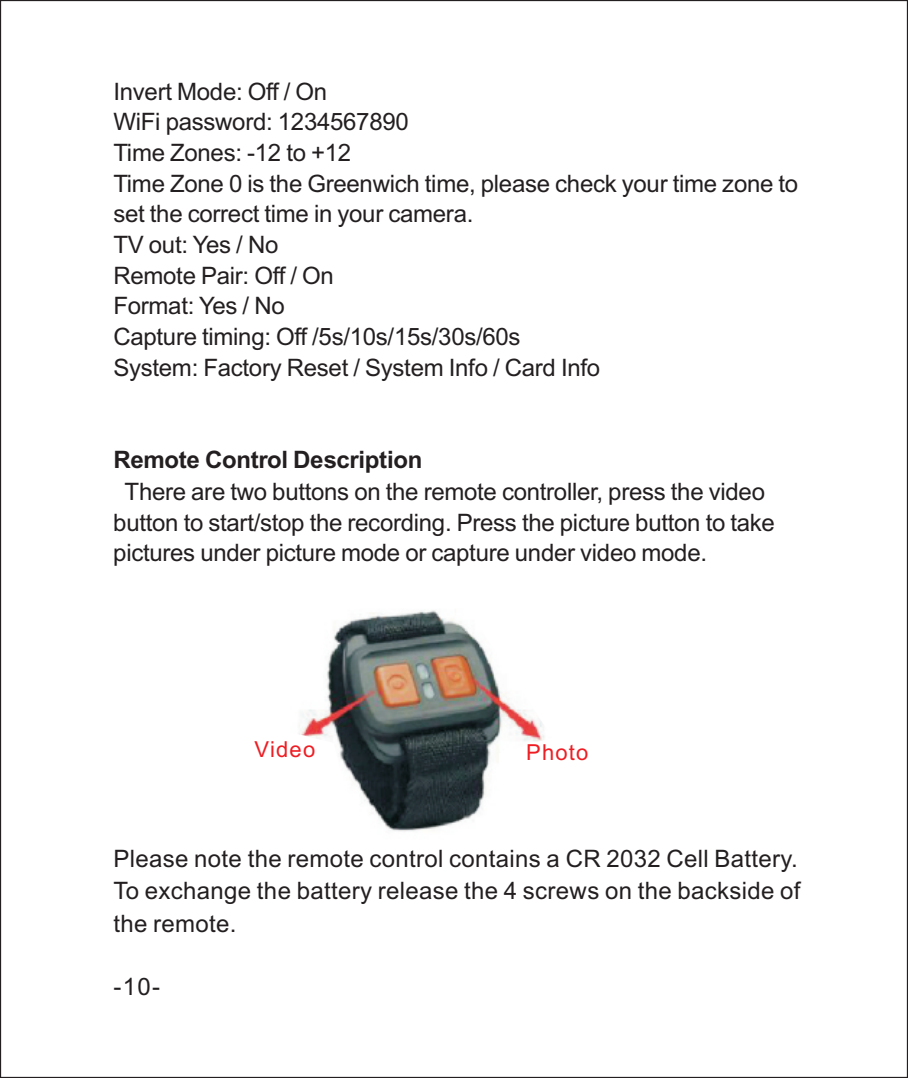
<style>
.page{position:relative;width:908px;height:1078px;background:#fff}
.page>*{position:absolute;margin:0;border:0;box-sizing:border-box;transform-origin:0 0}
.t1{font:24px/30.8px "Arial";letter-spacing:-.01em;color:#231f20}
.t2{font:700 24px "Arial";letter-spacing:-.01em;color:#231f20}
.t3{font:22px "Arial";letter-spacing:.055em;color:#ee1d23}
</style>
<div class="page">
<img style="left:299px;top:610px;width:246px;height:221px">
<p class="t1" style="left:113px;top:78px;width:686px">Invert Mode: Off / On<br>WiFi password: 1234567890<br>Time Zones: -12 to +12<br>Time Zone 0 is the Greenwich time, please check your time zone to set the correct time in your camera.<br>TV out: Yes / No<br>Remote Pair: Off / On<br>Format: Yes / No<br>Capture timing: Off /5s/10s/15s/30s/60s<br>System: Factory Reset / System Info / Card Info</p>
<p class="t2" style="left:113px;top:451px;width:310px">Remote Control Description</p>
<p class="t1" style="left:113px;top:478px;width:663px;text-indent:11px">There are two buttons on the remote controller, press the video button to start/stop the recording. Press the picture button to take pictures under picture mode or capture under video mode.</p>
<p class="t3" style="left:254px;top:740px;width:62px">Video</p>
<p class="t3" style="left:526px;top:744px;width:64px">Photo</p>
<p class="t1" style="left:113px;top:844px;width:688px;line-height:32.4px;text-align:justify">Please note the remote control contains a CR 2032 Cell Battery.<br>To exchange the battery release the 4 screws on the backside of the remote.</p>
<p class="t1" style="left:113px;top:973px;width:48px">-10-</p>
</div>
